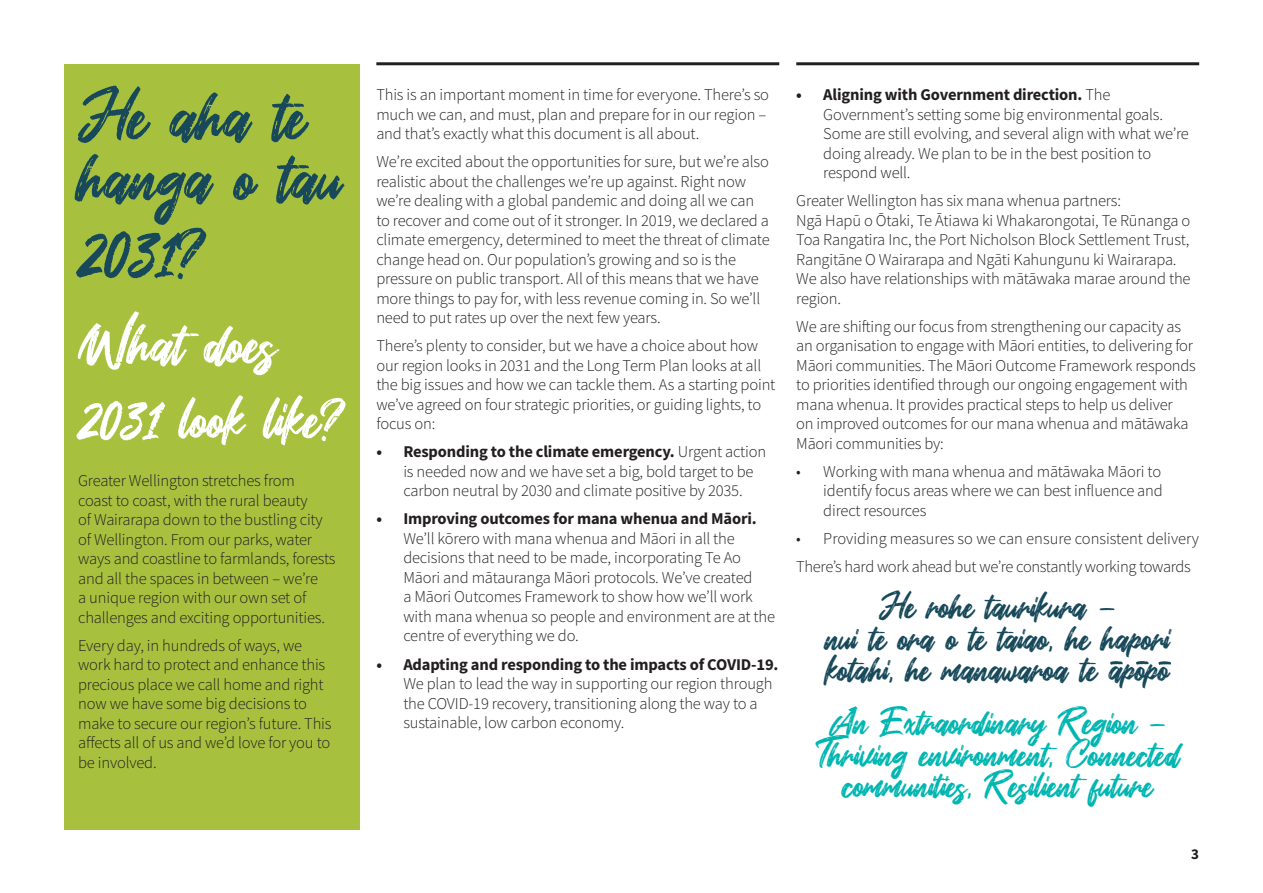
<style>
.page{position:relative;width:1263px;height:893px;background:#fff}
.page>*{position:absolute;margin:0;border:0;box-sizing:border-box;transform-origin:0 0}
.t1{font:75px/61.5px "Smoke Attack";color:#17495a}
.t2{font:63px/75px "Smoke Attack";color:#fff}
.t3{font:39px/31.5px "Smoke Attack";color:#00b6b1;text-align:center}
.t4{font:39px/31.5px "Smoke Attack";color:#17495a;text-align:center}
.t5{font:300 16.5px/19.5px "Source Sans Pro";letter-spacing:-.01em;color:#231f20}
.t6{font:700 16.5px "Source Sans Pro";letter-spacing:-.01em;color:#231f20}
.t7{font:700 15px "Source Sans Pro";color:#231f20}
.s1{font-weight:700}
</style>
<div class="page">
<hr style="left:376px;top:62px;width:403px;height:3px;background:#231f20">
<hr style="left:796px;top:62px;width:403px;height:3px;background:#231f20">
<div style="left:64px;top:64px;width:295px;height:765px;background:#a7c13f"></div>
<svg style="left:1136px;top:661px;width:12px;height:4px"></svg>
<svg style="left:1110px;top:661px;width:13px;height:4px"></svg>
<svg style="left:1158px;top:661px;width:13px;height:4px"></svg>
<h1 class="t1" style="left:78px;top:87px;width:266px">He aha te hanga o tau</h1>
<h1 class="t1" style="left:78px;top:223px;width:122px">2031?</h1>
<h2 class="t2" style="left:78px;top:308px;width:263px">What does<br>2031 look like?</h2>
<p class="t5" style="left:78px;top:471px;width:259px">Greater Wellington stretches from<br>coast to coast, with the rural beauty<br>of Wairarapa down to the bustling city of Wellington. From our parks, water ways and coastline to farmlands, forests and all the spaces in between – we’re<br>a unique region with our own set of challenges and exciting opportunities.</p>
<p class="t5" style="left:78px;top:635px;width:255px">Every day, in hundreds of ways, we work hard to protect and enhance this precious place we call home and right now we have some big decisions to make to secure our region’s future. This affects all of us and we’d love for you to be involved.</p>
<p class="t5" style="left:376px;top:85px;width:394px">This is an important moment in time for everyone. There’s so much we can, and must, plan and prepare for in our region – and that’s exactly what this document is all about.</p>
<p class="t5" style="left:376px;top:152px;width:395px">We’re excited about the opportunities for sure, but we’re also realistic about the challenges we’re up against. Right now we’re dealing with a global pandemic and doing all we can to recover and come out of it stronger. In 2019, we declared a climate emergency, determined to meet the threat of climate change head on. Our population’s growing and so is the pressure on public transport. All of this means that we have more things to pay for, with less revenue coming in. So we’ll need to put rates up over the next few years.</p>
<p class="t5" style="left:376px;top:336px;width:401px">There’s plenty to consider, but we have a choice about how our region looks in 2031 and the Long Term Plan looks at all the big issues and how we can tackle them. As a starting point we’ve agreed on four strategic priorities, or guiding lights, to focus on:</p>
<p class="t5" style="left:403px;top:442px;width:364px;text-indent:-27px"><span class="s1">• Responding to the climate emergency.</span> Urgent action is needed now and we have set a big, bold target to be carbon neutral by 2030 and climate positive by 2035.</p>
<p class="t6" style="left:376px;top:508px;width:382px">• Improving outcomes for mana whenua and Māori.</p>
<p class="t5" style="left:403px;top:529px;width:373px">We’ll kōrero with mana whenua and Māori in all the decisions that need to be made, incorporating Te Ao Māori and mātauranga Māori protocols. We’ve created<br>a Māori Outcomes Framework to show how we’ll work with mana whenua so people and environment are at the centre of everything we do.</p>
<p class="t6" style="left:376px;top:653px;width:404px">• Adapting and responding to the impacts of COVID-19.</p>
<p class="t5" style="left:403px;top:674px;width:371px">We plan to lead the way in supporting our region through the COVID-19 recovery, transitioning along the way to a sustainable, low carbon economy.</p>
<p class="t5" style="left:823px;top:85px;width:367px;text-indent:-27px"><span class="s1">• Aligning with Government direction.</span> The Government’s setting some big environmental goals.<br>Some are still evolving, and several align with what we’re doing already. We plan to be in the best position to respond well.</p>
<p class="t5" style="left:796px;top:191px;width:396px">Greater Wellington has six mana whenua partners:<br>Ngā Hapū o Ōtaki, Te Ātiawa ki Whakarongotai, Te Rūnanga o Toa Rangatira Inc, the Port Nicholson Block Settlement Trust, Rangitāne O Wairarapa and Ngāti Kahungunu ki Wairarapa.<br>We also have relationships with mātāwaka marae around the region.</p>
<p class="t5" style="left:796px;top:317px;width:401px">We are shifting our focus from strengthening our capacity as an organisation to engage with Māori entities, to delivering for Māori communities. The Māori Outcome Framework responds to priorities identified through our ongoing engagement with mana whenua. It provides practical steps to help us deliver<br>on improved outcomes for our mana whenua and mātāwaka Māori communities by:</p>
<p class="t5" style="left:823px;top:462px;width:341px;text-align:justify;text-indent:-27px">• Working with mana whenua and mātāwaka Māori to identify focus areas where we can best influence and direct resources</p>
<p class="t5" style="left:796px;top:524px;width:404px;line-height:28px">• Providing measures so we can ensure consistent delivery<br>There’s hard work ahead but we’re constantly working towards</p>
<h3 class="t4" style="left:825px;top:592px;width:346px">He rohe taurikura -<br>nui te ora o te taiao, he hapori kotahi, he manawaroa te apopo</h3>
<h3 class="t3" style="left:816px;top:707px;width:365px">An Extraordinary Region -<br>Thriving environment, Connected communities, Resilient future</h3>
<p class="t7" style="left:1191px;top:843px;width:9px">3</p>
</div>
